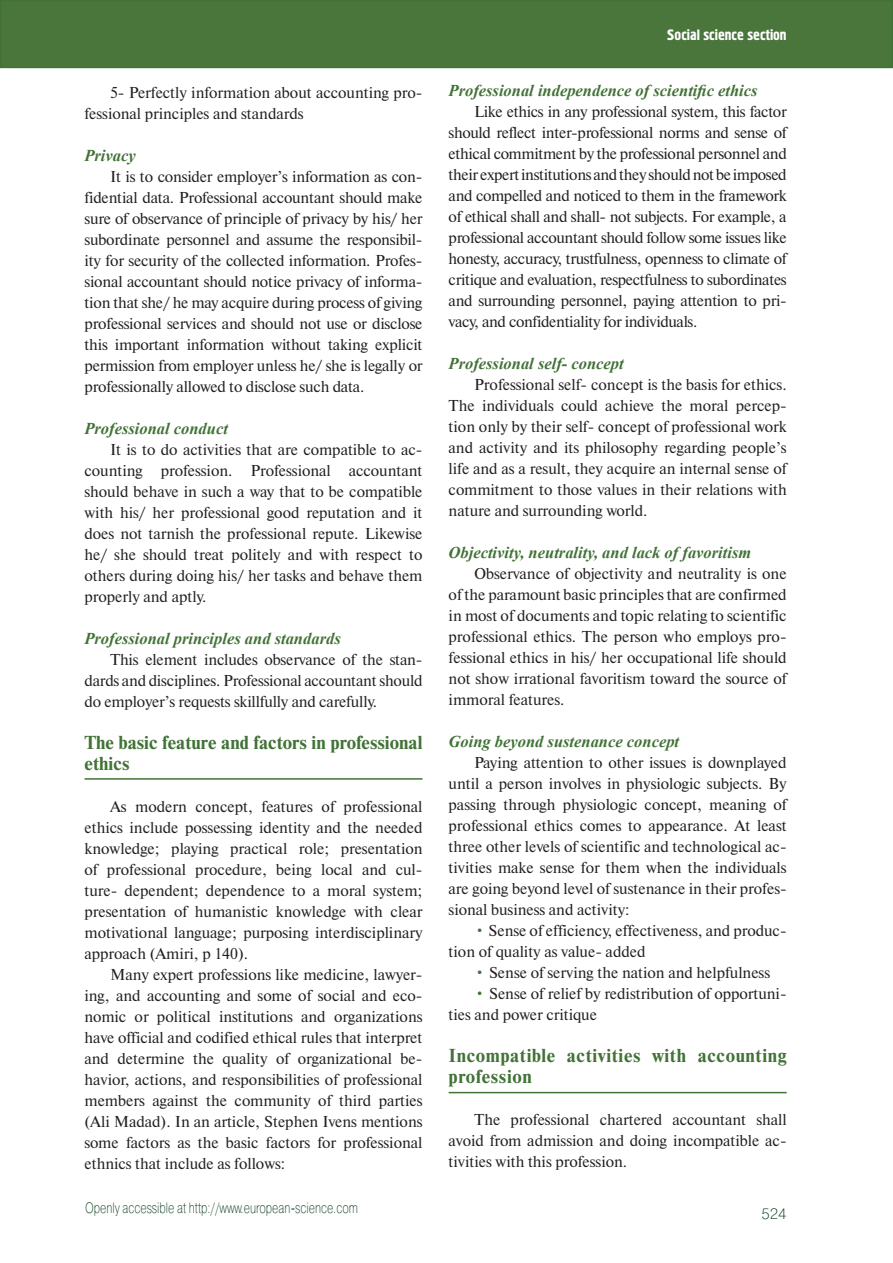
<style>
.page{position:relative;width:893px;height:1263px;background:#fff}
.page>*{position:absolute;margin:0;border:0;box-sizing:border-box;transform-origin:0 0}
.Заголовок{font:700 18.75px/21px "Newton C";letter-spacing:.03em;color:#417236}
.Заголовок-2{font:700 18.75px/21px "Newton C";color:#417236}
.Подзаголовок{font:italic 700 16.5px "Times New Roman";color:#417236}
.Текст_статьи{font:15.75px/21px "Newton C";color:#231f20;text-align:justify}
.t1{font:15px "Pragmatica Light C";color:#0b3e1f;scale:.75 1}
.t2{font:15px "Hermes C";color:#fff}
.t3{font:15px "Pragmatica Light C";color:#0b3e1f}
.s1{color:#417236}
</style>
<div class="page">
<div style="left:1px;top:1px;width:891px;height:66px;background:#4a763b"></div>
<div style="left:0;top:0;width:893px;height:68px;border:2px solid #417236"></div>
<hr style="left:84px;top:778px;width:339px;height:2px;background:#417236">
<hr style="left:449px;top:1092px;width:338px;height:1px;background:#417236">
<p class="Текст_статьи" style="left:84px;top:82px;width:340px;text-indent:26px">5- Perfectly information about accounting pro&shy;fessional principles and standards</p>
<p class="Подзаголовок" style="left:84px;top:144px;width:53px">Privacy</p>
<p class="Текст_статьи" style="left:84px;top:166px;width:340px;text-indent:26px">It is to consider employer’s information as con&shy;fidential data. Professional accountant should make sure of observance of principle of privacy by his/ her subordinate personnel and assume the responsibil&shy;ity for security of the collected information. Profes&shy;sional accountant should notice privacy of informa&shy;tion that she/ he may acquire during process of giving professional services and should not use or disclose this important information without taking explicit permission from employer unless he/ she is legally or professionally allowed to disclose such data.</p>
<p class="Подзаголовок" style="left:84px;top:417px;width:145px">Professional conduct</p>
<p class="Текст_статьи" style="left:84px;top:439px;width:340px;text-indent:26px">It is to do activities that are compatible to ac&shy;counting profession. Professional accountant should behave in such a way that to be compatible with his/ her professional good reputation and it does not tarnish the professional repute. Likewise he/ she should treat politely and with respect to others during doing his/ her tasks and behave them properly and aptly.</p>
<p class="Подзаголовок" style="left:84px;top:627px;width:258px">Professional principles and standards</p>
<p class="Текст_статьи" style="left:84px;top:649px;width:340px;text-indent:26px">This element includes observance of the stan&shy;dards and disciplines. Professional accountant should do employer’s requests skillfully and carefully.</p>
<p class="Заголовок-2" style="left:84px;top:732px;width:340px">The basic feature and factors in professional ethics</p>
<p class="Текст_статьи" style="left:84px;top:796px;width:340px;text-indent:26px">As modern concept, features of professional ethics include possessing identity and the needed knowledge; playing practical role; presentation of professional procedure, being local and cul&shy;ture- dependent; dependence to a moral system; presentation of humanistic knowledge with clear motivational language; purposing interdisciplinary approach (Amiri, p 140).</p>
<p class="Текст_статьи" style="left:84px;top:964px;width:340px;text-indent:26px">Many expert professions like medicine, lawyer&shy;ing, and accounting and some of social and eco&shy;nomic or political institutions and organizations have official and codified ethical rules that interpret and determine the quality of organizational be&shy;havior, actions, and responsibilities of professional members against the community of third parties (Ali Madad). In an article, Stephen Ivens mentions some factors as the basic factors for professional ethnics that include as follows:</p>
<p class="t1" style="left:85px;top:1199px;width:365px">Openly accessible at http://www.european-science.com</p>
<p class="t2" style="left:667px;top:26px;width:121px">Social science section</p>
<p class="Подзаголовок" style="left:449px;top:79px;width:310px">Professional independence of scientific ethics</p>
<p class="Текст_статьи" style="left:449px;top:101px;width:340px;text-indent:26px">Like ethics in any professional system, this factor should reflect inter-professional norms and sense of ethical commitment by the professional personnel and their expert institutions and they should not be imposed and compelled and noticed to them in the framework of ethical shall and shall- not subjects. For example, a professional accountant should follow some issues like honesty, accuracy, trustfulness, openness to climate of critique and evaluation, respectfulness to subordinates and surrounding personnel, paying attention to pri&shy;vacy, and confidentiality for individuals.</p>
<p class="Подзаголовок" style="left:449px;top:352px;width:177px">Professional self- concept</p>
<p class="Текст_статьи" style="left:449px;top:374px;width:340px;text-indent:26px">Professional self- concept is the basis for ethics.<br>The individuals could achieve the moral percep&shy;tion only by their self- concept of professional work and activity and its philosophy regarding people’s life and as a result, they acquire an internal sense of commitment to those values in their relations with nature and surrounding world.</p>
<p class="Подзаголовок" style="left:449px;top:541px;width:304px">Objectivity, neutrality, and lack of favoritism</p>
<p class="Текст_статьи" style="left:449px;top:563px;width:340px;text-indent:26px">Observance of objectivity and neutrality is one of the paramount basic principles that are confirmed in most of documents and topic relating to scientific professional ethics. The person who employs pro&shy;fessional ethics in his/ her occupational life should not show irrational favoritism toward the source of immoral features.</p>
<p class="Подзаголовок" style="left:449px;top:730px;width:232px">Going beyond sustenance concept</p>
<p class="Текст_статьи" style="left:449px;top:752px;width:340px;text-indent:26px">Paying attention to other issues is downplayed until a person involves in physiologic subjects. By passing through physiologic concept, meaning of professional ethics comes to appearance. At least three other levels of scientific and technological ac&shy;tivities make sense for them when the individuals are going beyond level of sustenance in their profes&shy;sional business and activity:</p>
<p class="Текст_статьи" style="left:449px;top:920px;width:340px;text-indent:26px"><span class="s1">•</span> Sense of efficiency, effectiveness, and produc&shy;tion of quality as value- added</p>
<p class="Текст_статьи" style="left:474px;top:962px;width:297px"><span class="s1">•</span> Sense of serving the nation and helpfulness</p>
<p class="Текст_статьи" style="left:449px;top:983px;width:340px;text-indent:26px"><span class="s1">•</span> Sense of relief by redistribution of opportuni&shy;ties and power critique</p>
<p class="Заголовок" style="left:449px;top:1045px;width:340px">Incompatible activities with accounting profession</p>
<p class="Текст_статьи" style="left:449px;top:1109px;width:340px;text-indent:26px">The professional chartered accountant shall avoid from admission and doing incompatible ac&shy;tivities with this profession.</p>
<p class="t3" style="left:762px;top:1205px;width:27px">524</p>
</div>
